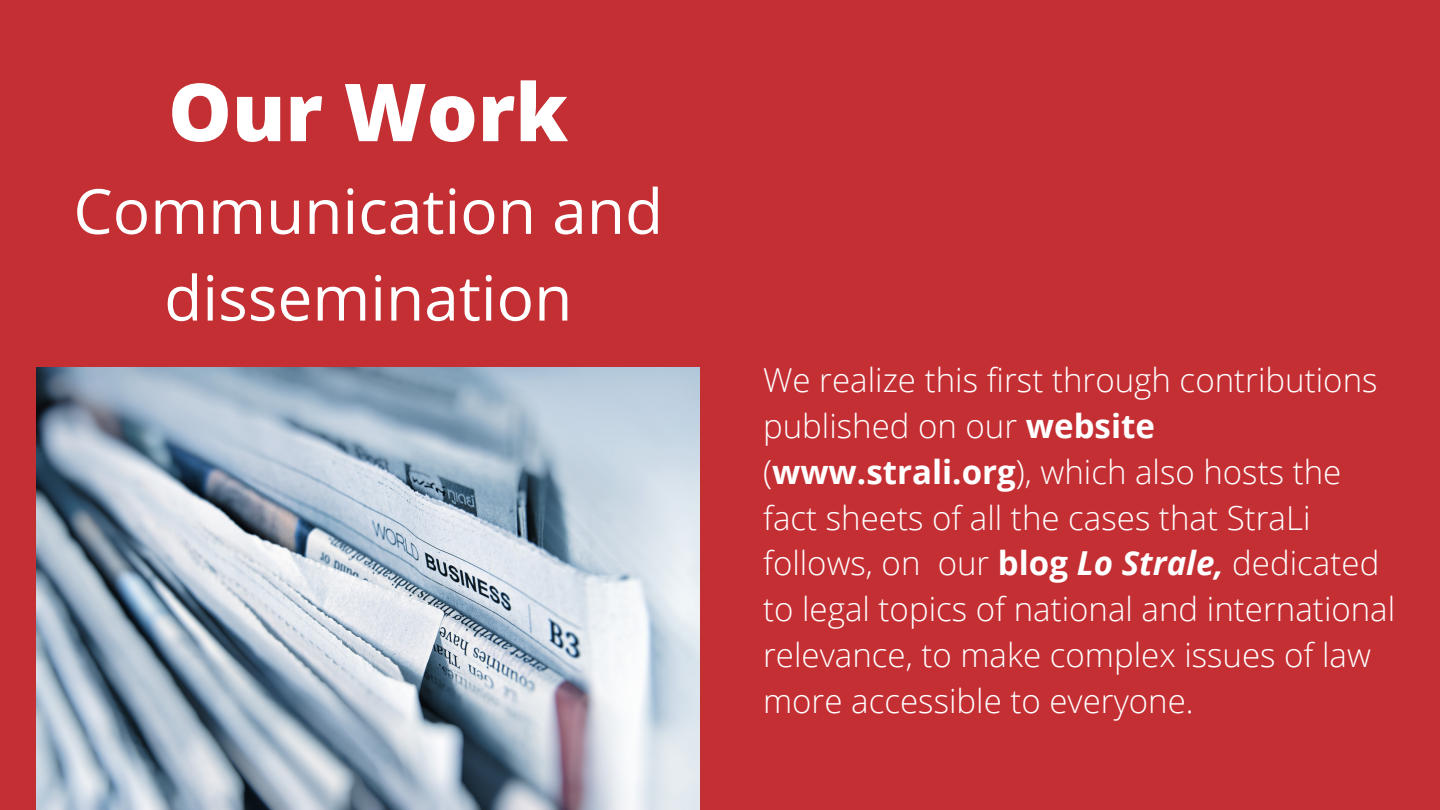
<style>
.page{position:relative;width:1440px;height:810px;background:#c42f33}
.page>*{position:absolute;margin:0;border:0;box-sizing:border-box;transform-origin:0 0}
.t1{font:800 80px "Open Sans";color:#fff}
.t2{font:62.2px/86.7px "Open Sans";color:#fff;text-align:center}
.t3{font:300 33.1px/45.8px "Open Sans";color:#fff}
.s1{font-weight:700}
.s2{font-weight:700;font-style:italic}
</style>
<div class="page">
<img style="left:37px;top:368px;width:662px;height:442px">
<h1 class="t1" style="left:168px;top:56px;width:401px">Our Work</h1>
<h2 class="t2" style="left:73px;top:166px;width:591px">Communication and dissemination</h2>
<p class="t3" style="left:763px;top:357px;width:634px">We realize this first through contributions published on our <span class="s1">website </span>(<span class="s1">www.strali.org</span>), which also hosts the fact sheets of all the cases that StraLi follows, on our <span class="s1">blog</span> <span class="s2">Lo Strale,</span> dedicated to legal topics of national and international relevance, to make complex issues of law more accessible to everyone.</p>
</div>
